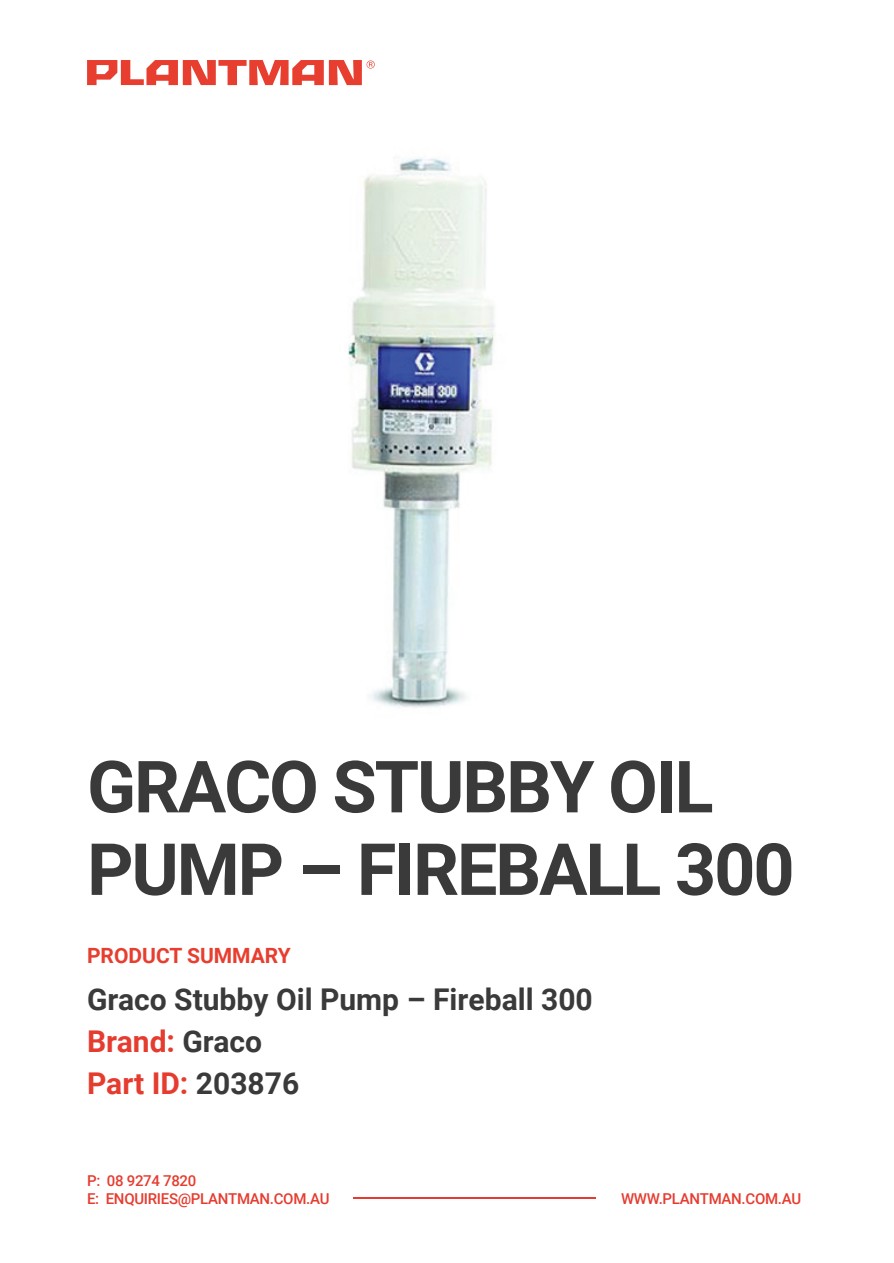
<style>
.page{position:relative;width:894px;height:1263px;background:#fff}
.page>*{position:absolute;margin:0;border:0;box-sizing:border-box;transform-origin:0 0}
.t1{font:700 72px/82.5px "Roboto";letter-spacing:-.03em;color:#393a39}
.t2{font:700 30px/42px "Roboto";color:#393a39}
.t3{font:700 21px "Roboto";color:#e73e2f}
.t4{font:500 15px/18px "Roboto";letter-spacing:-.02em;color:#e63c2f}
.s1{color:#e63c2f}
</style>
<div class="page">
<svg style="left:87px;top:60px;width:287px;height:25px"></svg>
<img style="left:348px;top:157px;width:147px;height:551px">
<hr style="left:353px;top:1197px;width:242px;height:1px;background:#e63c2f">
<h1 class="t1" style="left:87px;top:743px;width:708px">GRACO STUBBY OIL<br>PUMP – FIREBALL 300</h1>
<h3 class="t3" style="left:87px;top:941px;width:205px">PRODUCT SUMMARY</h3>
<h2 class="t2" style="left:87px;top:977px;width:507px">Graco Stubby Oil Pump – Fireball 300<br><span class="s1">Brand:</span> Graco<br><span class="s1">Part ID:</span> 203876</h2>
<p class="t4" style="left:87px;top:1170px;width:244px">P: 08 9274 7820<br>E: ENQUIRIES@PLANTMAN.COM.AU</p>
<p class="t4" style="left:620px;top:1188px;width:181px">WWW.PLANTMAN.COM.AU</p>
</div>
